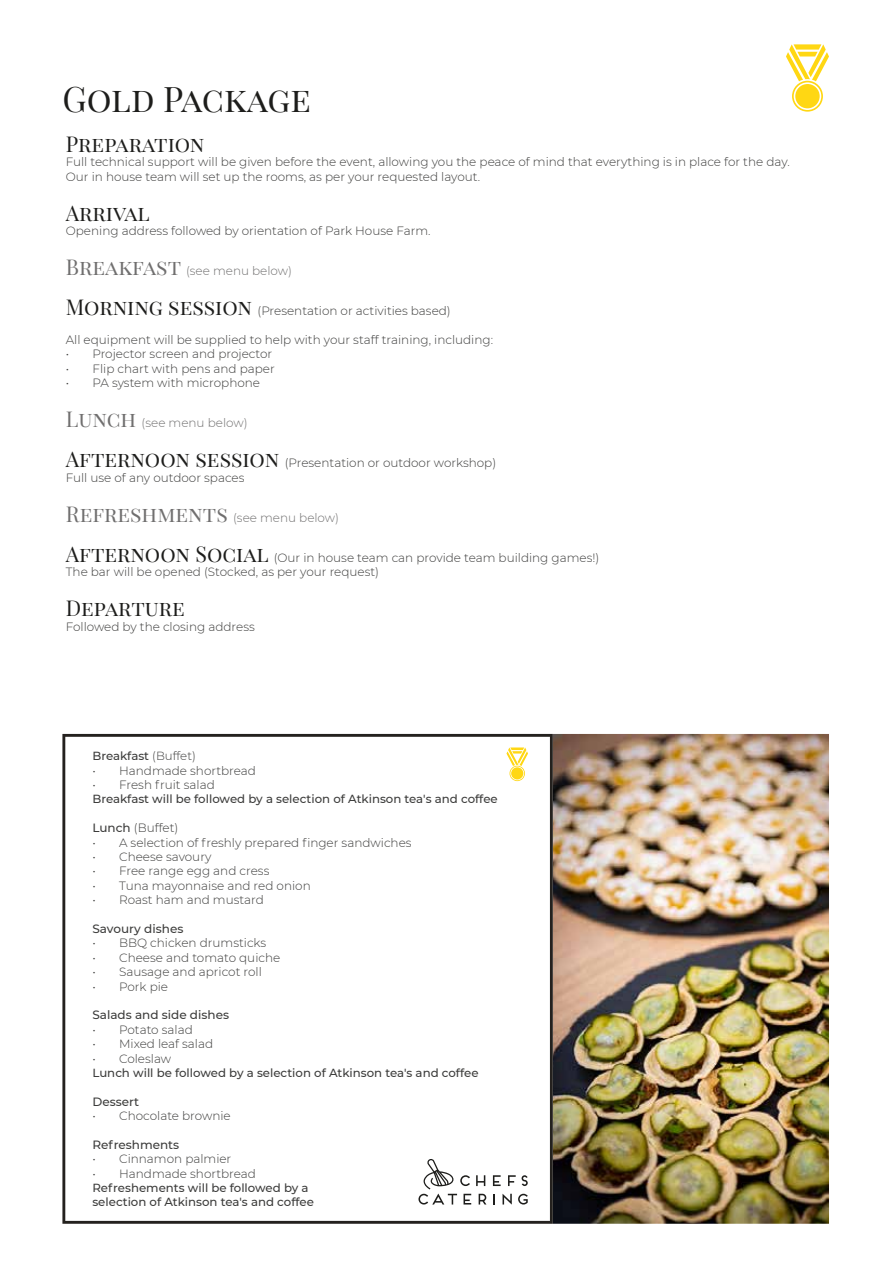
<style>
.page{position:relative;width:893px;height:1263px;background:#fff}
.page>*{position:absolute;margin:0;border:0;box-sizing:border-box;transform-origin:0 0}
.t1{font:34.5px "Playfair Display SC";color:#1d1d1b}
.t2{font:21.3px "Playfair Display SC";color:#1d1d1b}
.t3{font:300 12px/14.4px "Montserrat";color:#3c3c3b}
.t4{font:300 12px "Montserrat";color:#706f6f}
.t5{font:500 12px "Montserrat";color:#3c3c3b}
.t6{font:500 11.7px/14.1px "Montserrat";color:#3c3c3b}
.s1{font-family:"Playfair Display SC";font-weight:400;font-size:21.3px}
.s2{font-family:"Playfair Display SC";font-weight:400;font-size:21.3px;color:#1d1d1b}
.s3{font-weight:300}
.s4{font-weight:500}
</style>
<div class="page">
<img style="left:553px;top:734px;width:276px;height:490px">
<svg style="left:62px;top:734px;width:491px;height:490px"></svg>
<svg style="left:506px;top:747px;width:22px;height:34px"></svg>
<svg style="left:493px;top:1175px;width:8px;height:11px"></svg>
<svg style="left:508px;top:1175px;width:8px;height:11px"></svg>
<svg style="left:522px;top:1175px;width:6px;height:11px"></svg>
<svg style="left:418px;top:1158px;width:68px;height:46px"></svg>
<svg style="left:493px;top:1194px;width:2px;height:10px"></svg>
<svg style="left:503px;top:1194px;width:9px;height:10px"></svg>
<svg style="left:518px;top:1194px;width:10px;height:10px"></svg>
<svg style="left:786px;top:44px;width:43px;height:68px"></svg>
<h1 class="t1" style="left:62px;top:72px;width:250px">Gold Package</h1>
<h2 class="t2" style="left:66px;top:127px;width:140px">Preparation</h2>
<p class="t3" style="left:66px;top:154px;width:725px">Full technical support will be given before the event, allowing you the peace of mind that everything is in place for the day.<br>Our in house team will set up the rooms, as per your requested layout.</p>
<h2 class="t2" style="left:66px;top:196px;width:85px">Arrival</h2>
<p class="t3" style="left:66px;top:223px;width:366px">Opening address followed by orientation of Park House Farm.</p>
<p class="t4" style="left:66px;top:263px;width:228px"><span class="s1">Breakfast</span> (see menu below)</p>
<p class="t3" style="left:66px;top:303px;width:386px"><span class="s2">Morning session</span> (Presentation or activities based)</p>
<p class="t3" style="left:66px;top:332px;width:429px">All equipment will be supplied to help with your staff training, including:</p>
<p class="t3" style="left:66px;top:346px;width:208px">• Projector screen and projector</p>
<p class="t3" style="left:66px;top:361px;width:210px">• Flip chart with pens and paper</p>
<p class="t3" style="left:66px;top:375px;width:196px">• PA system with microphone</p>
<p class="t4" style="left:66px;top:415px;width:183px"><span class="s1">Lunch</span> (see menu below)</p>
<p class="t3" style="left:66px;top:455px;width:432px"><span class="s2">Afternoon session</span> (Presentation or outdoor workshop)<br>Full use of any outdoor spaces</p>
<p class="t4" style="left:66px;top:509px;width:275px"><span class="s1">Refreshments</span> (see menu below)</p>
<p class="t3" style="left:66px;top:550px;width:535px"><span class="s2">Afternoon Social</span> (Our in house team can provide team building games!)<br>The bar will be opened (Stocked, as per your request)</p>
<h2 class="t2" style="left:66px;top:591px;width:121px">Departure</h2>
<p class="t3" style="left:66px;top:619px;width:191px">Followed by the closing address</p>
<p class="t6" style="left:92px;top:748px;width:105px">Breakfast <span class="s3">(Buffet)</span></p>
<p class="t3" style="left:92px;top:763px;width:165px">• Handmade shortbread</p>
<p class="t3" style="left:92px;top:777px;width:124px">• Fresh fruit salad</p>
<p class="t6" style="left:92px;top:792px;width:407px">Breakfast will be followed by a selection of Atkinson tea's and coffee</p>
<p class="t3" style="left:92px;top:820px;width:88px"><span class="s4">Lunch</span> (Buffet)</p>
<p class="t3" style="left:92px;top:835px;width:321px">• A selection of freshly prepared finger sandwiches</p>
<p class="t3" style="left:92px;top:849px;width:121px">• Cheese savoury</p>
<p class="t3" style="left:92px;top:864px;width:178px">• Free range egg and cress</p>
<p class="t3" style="left:92px;top:878px;width:220px">• Tuna mayonnaise and red onion</p>
<p class="t3" style="left:92px;top:892px;width:173px">• Roast ham and mustard</p>
<p class="t5" style="left:92px;top:920px;width:92px">Savoury dishes</p>
<p class="t3" style="left:92px;top:936px;width:175px">• BBQ chicken drumsticks</p>
<p class="t3" style="left:92px;top:950px;width:189px">• Cheese and tomato quiche</p>
<p class="t3" style="left:92px;top:964px;width:171px">• Sausage and apricot roll</p>
<p class="t3" style="left:92px;top:979px;width:77px">• Pork pie</p>
<p class="t5" style="left:92px;top:1007px;width:138px">Salads and side dishes</p>
<p class="t3" style="left:92px;top:1022px;width:102px">• Potato salad</p>
<p class="t3" style="left:92px;top:1036px;width:122px">• Mixed leaf salad</p>
<p class="t3" style="left:92px;top:1051px;width:80px">• Coleslaw</p>
<p class="t6" style="left:92px;top:1065px;width:388px">Lunch will be followed by a selection of Atkinson tea's and coffee</p>
<p class="t5" style="left:92px;top:1093px;width:48px">Dessert</p>
<p class="t3" style="left:92px;top:1108px;width:140px">• Chocolate brownie</p>
<p class="t5" style="left:92px;top:1136px;width:88px">Refreshments</p>
<p class="t3" style="left:92px;top:1151px;width:140px">• Cinnamon palmier</p>
<p class="t3" style="left:92px;top:1166px;width:165px">• Handmade shortbread</p>
<p class="t6" style="left:92px;top:1180px;width:223px">Refreshements will be followed by a selection of Atkinson tea's and coffee</p>
</div>
